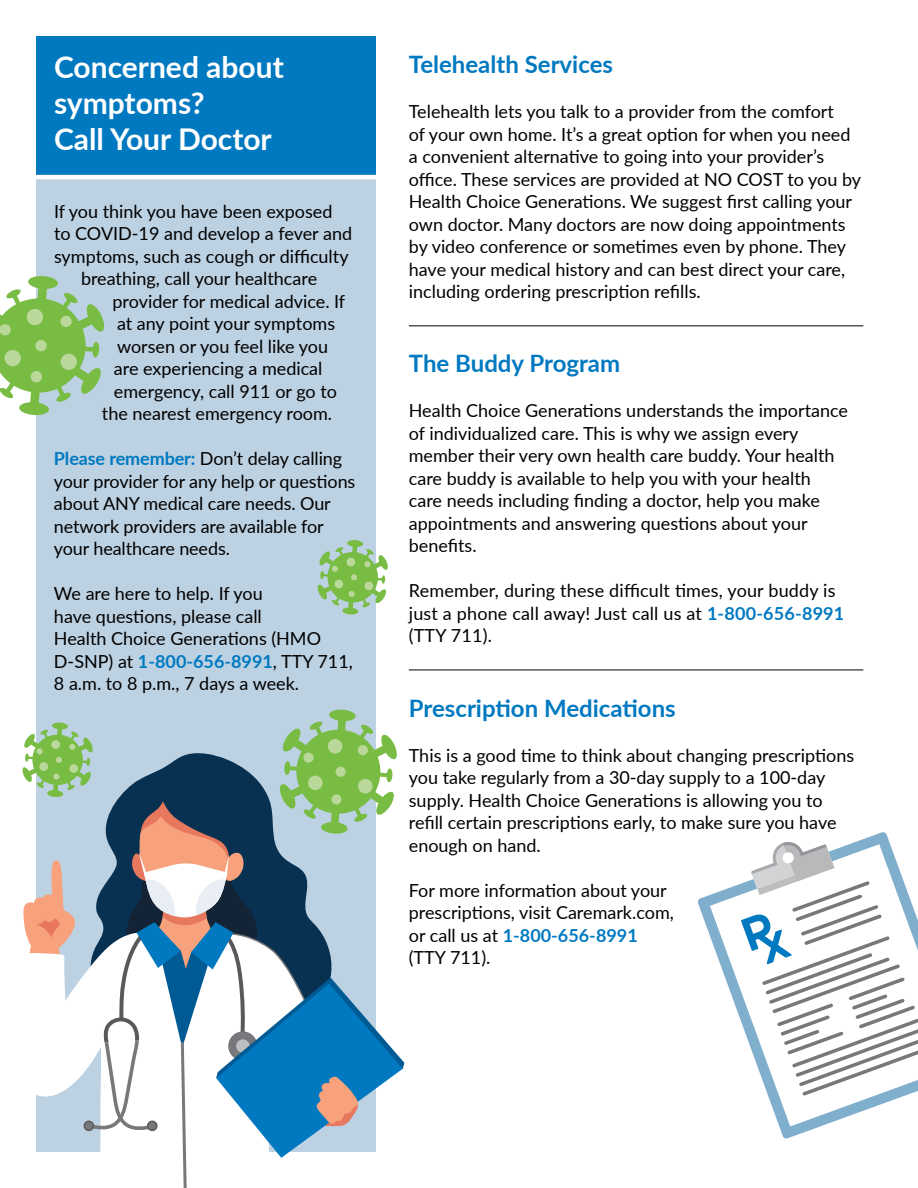
<style>
.page{position:relative;width:918px;height:1188px;background:#fff}
.page>*{position:absolute;margin:0;border:0;box-sizing:border-box;transform-origin:0 0}
.t1{font:700 30px/36px "Lato";color:#fff}
.t2{font:700 24px "Lato";color:#0079c1}
.t3{font:18px/22.5px "Lato";color:#000}
.s1{font-weight:700;color:#0079c1}
</style>
<div class="page">
<svg style="left:697px;top:832px;width:192px;height:307px"></svg>
<svg style="left:710px;top:844px;width:194px;height:282px"></svg>
<svg style="left:741px;top:840px;width:177px;height:256px"></svg>
<div style="left:36px;top:113px;width:339px;height:1039px;background:#bcd1e2"></div>
<svg style="left:0;top:276px;width:105px;height:140px"></svg>
<div style="left:26px;top:309px;width:17px;height:17px;background:#bad89a;border-radius:50%"></div>
<div style="left:60px;top:316px;width:12px;height:11px;background:#bad89a;border-radius:50%"></div>
<div style="left:30px;top:371px;width:12px;height:12px;background:#bad89a;border-radius:50%"></div>
<div style="left:35px;top:340px;width:12px;height:12px;background:#bad89a;border-radius:50%"></div>
<div style="left:0;top:324px;width:11px;height:12px;background:#bad89a;border-radius:50%"></div>
<div style="left:4px;top:350px;width:17px;height:17px;background:#bad89a;border-radius:50%"></div>
<div style="left:60px;top:353px;width:17px;height:17px;background:#bad89a;border-radius:50%"></div>
<svg style="left:317px;top:540px;width:71px;height:75px"></svg>
<div style="left:334px;top:579px;width:9px;height:10px;background:#bad89a;border-radius:50%"></div>
<div style="left:364px;top:581px;width:9px;height:9px;background:#bad89a;border-radius:50%"></div>
<svg style="left:22px;top:709px;width:382px;height:479px"></svg>
<div style="left:37px;top:748px;width:6px;height:7px;background:#bad89a;border-radius:50%"></div>
<div style="left:39px;top:762px;width:9px;height:9px;background:#bad89a;border-radius:50%"></div>
<div style="left:69px;top:764px;width:9px;height:9px;background:#bad89a;border-radius:50%"></div>
<div style="left:36px;top:36px;width:339px;height:141px;background:#0079c1"></div>
<hr style="left:4px;top:175px;width:393px;height:4px;background:#fff">
<hr style="left:409px;top:325px;width:454px;height:1px;background:#000">
<hr style="left:409px;top:670px;width:454px;height:1px;background:#000">
<p class="t1" style="left:54px;top:48px;width:231px">Concerned about symptoms?<br>Call Your Doctor</p>
<p class="t3" style="left:54px;top:199px;width:280px">If you think you have been exposed</p>
<p class="t3" style="left:54px;top:222px;width:300px">to COVID-19 and develop a fever and</p>
<p class="t3" style="left:54px;top:244px;width:296px">symptoms, such as cough or difficulty</p>
<p class="t3" style="left:81px;top:267px;width:238px">breathing, call your healthcare</p>
<p class="t3" style="left:112px;top:289px;width:234px">provider for medical advice. If</p>
<p class="t3" style="left:117px;top:312px;width:220px">at any point your symptoms</p>
<p class="t3" style="left:117px;top:334px;width:213px">worsen or you feel like you</p>
<p class="t3" style="left:114px;top:357px;width:210px">are experiencing a medical</p>
<p class="t3" style="left:114px;top:379px;width:225px">emergency, call 911 or go to</p>
<p class="t3" style="left:102px;top:402px;width:232px">the nearest emergency room.</p>
<p class="t3" style="left:54px;top:447px;width:303px"><span class="s1">Please remember:</span> Don’t delay calling your provider for any help or questions about ANY medical care needs. Our network providers are available for your healthcare needs.</p>
<p class="t3" style="left:54px;top:582px;width:300px">We are here to help. If you<br>have questions, please call<br>Health Choice Generations (HMO<br>D-SNP) at <span class="s1">1-800-656-8991</span>, TTY 711,<br>8 a.m. to 8 p.m., 7 days a week.</p>
<p class="t2" style="left:409px;top:47px;width:206px">Telehealth Services</p>
<p class="t3" style="left:409px;top:100px;width:454px">Telehealth lets you talk to a provider from the comfort<br>of your own home. It’s a great option for when you need a convenient alternative to going into your provider’s office. These services are provided at NO COST to you by Health Choice Generations. We suggest first calling your own doctor. Many doctors are now doing appointments by video conference or sometimes even by phone. They have your medical history and can best direct your care, including ordering prescription refills.</p>
<p class="t2" style="left:409px;top:346px;width:213px">The Buddy Program</p>
<p class="t3" style="left:409px;top:399px;width:441px">Health Choice Generations understands the importance of individualized care. This is why we assign every member their very own health care buddy. Your health care buddy is available to help you with your health care needs including finding a doctor, help you make appointments and answering questions about your benefits.</p>
<p class="t3" style="left:409px;top:579px;width:437px">Remember, during these difficult times, your buddy is just a phone call away! Just call us at <span class="s1">1-800-656-8991 </span>(TTY 711).</p>
<p class="t2" style="left:409px;top:690px;width:268px">Prescription Medications</p>
<p class="t3" style="left:409px;top:743px;width:447px">This is a good time to think about changing prescriptions you take regularly from a 30-day supply to a 100-day supply. Health Choice Generations is allowing you to refill certain prescriptions early, to make sure you have enough on hand.</p>
<p class="t3" style="left:409px;top:878px;width:267px">For more information about your prescriptions, visit Caremark.com, or call us at <span class="s1">1-800-656-8991 </span>(TTY 711).</p>
</div>
